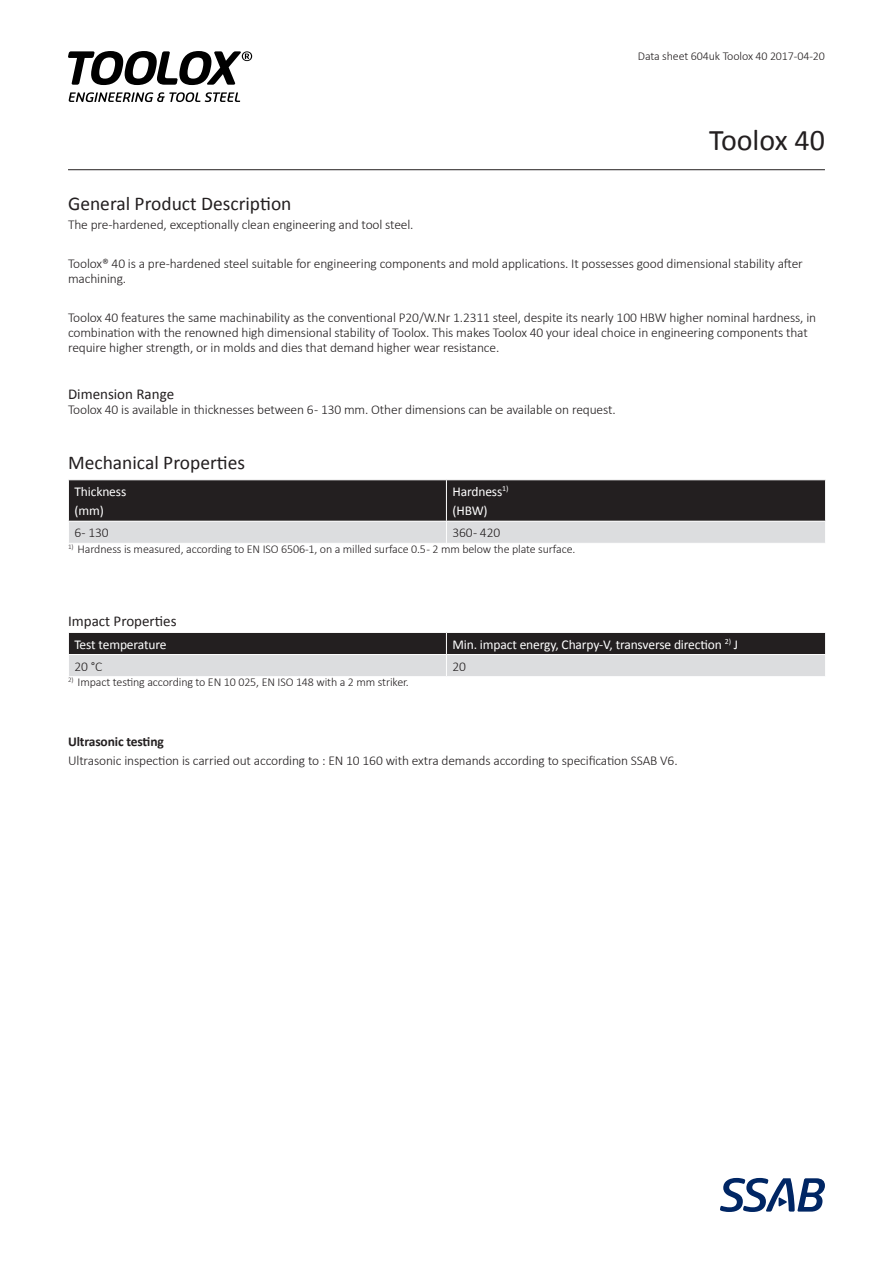
<style>
.page{position:relative;width:893px;height:1263px;background:#fff}
.page>*{position:absolute;margin:0;border:0;box-sizing:border-box;transform-origin:0 0}
.Product_name{font:30px "Calibri";color:#231f20}
.Heading{font:19.5px "Calibri";color:#231f20}
.Sub_heading{font:15px "Calibri";color:#231f20}
.Body_text{font:300 13.5px/15px "Calibri";letter-spacing:-.01em;color:#231f20}
.Table_heading{font:13.5px "Calibri";letter-spacing:-.01em;color:#fff}
.Table_text{font:300 13.5px "Calibri";letter-spacing:-.01em;color:#231f20}
.Body_text-2{font:700 13.5px "Calibri";letter-spacing:-.01em;color:#231f20}
.Foot_note{font:300 12px "Calibri";letter-spacing:-.01em;color:#231f20}
</style>
<div class="page">
<hr style="left:68px;top:169px;width:757px;height:1px;background:#231f20">
<svg style="left:720px;top:1178px;width:105px;height:34px"></svg>
<svg style="left:68px;top:51px;width:184px;height:34px"></svg>
<svg style="left:69px;top:92px;width:171px;height:10px"></svg>
<svg style="left:68px;top:480px;width:758px;height:63px;background:#666465"></svg>
<svg style="left:68px;top:632px;width:758px;height:44px;background:#858485"></svg>
<p class="Foot_note" style="left:638px;top:49px;width:188px">Data sheet 604uk Toolox 40 2017-04-20</p>
<p class="Product_name" style="left:709px;top:119px;width:117px">Toolox 40</p>
<p class="Heading" style="left:68px;top:190px;width:225px">General Product Description</p>
<p class="Body_text" style="left:68px;top:217px;width:347px">The pre-hardened, exceptionally clean engineering and tool steel.</p>
<p class="Body_text" style="left:68px;top:256px;width:736px">Toolox® 40 is a pre-hardened steel suitable for engineering components and mold applications. It possesses good dimensional stability after machining.</p>
<p class="Body_text" style="left:68px;top:309px;width:750px">Toolox 40 features the same machinability as the conventional P20/W.Nr 1.2311 steel, despite its nearly 100 HBW higher nominal hardness, in combination with the renowned high dimensional stability of Toolox. This makes Toolox 40 your ideal choice in engineering components that require higher strength, or in molds and dies that demand higher wear resistance.</p>
<p class="Sub_heading" style="left:68px;top:383px;width:108px">Dimension Range</p>
<p class="Body_text" style="left:68px;top:402px;width:549px">Toolox 40 is available in thicknesses between 6 - 130 mm. Other dimensions can be available on request.</p>
<p class="Heading" style="left:68px;top:449px;width:179px">Mechanical Properties</p>
<p class="Table_heading" style="left:74px;top:482px;width:53px">Thickness</p>
<p class="Table_heading" style="left:74px;top:501px;width:31px">(mm)</p>
<p class="Table_heading" style="left:452px;top:482px;width:58px">Hardness<sup>1)</sup></p>
<p class="Table_heading" style="left:452px;top:501px;width:37px">(HBW)</p>
<p class="Table_text" style="left:74px;top:524px;width:36px">6 - 130</p>
<p class="Table_text" style="left:452px;top:524px;width:49px">360 - 420</p>
<p class="Foot_note" style="left:68px;top:541px;width:509px"><sup>1)</sup> Hardness is measured, according to EN ISO 6506-1, on a milled surface 0.5 - 2 mm below the plate surface.</p>
<p class="Sub_heading" style="left:68px;top:611px;width:110px">Impact Properties</p>
<p class="Table_heading" style="left:74px;top:635px;width:94px">Test temperature</p>
<p class="Table_heading" style="left:452px;top:635px;width:287px">Min. impact energy, Charpy-V, transverse direction <sup>2)</sup> J</p>
<p class="Table_text" style="left:74px;top:658px;width:29px">20 °C</p>
<p class="Table_text" style="left:452px;top:658px;width:15px">20</p>
<p class="Foot_note" style="left:68px;top:675px;width:342px"><sup>2)</sup> Impact testing according to EN 10 025, EN ISO 148 with a 2 mm striker.</p>
<p class="Body_text-2" style="left:68px;top:731px;width:97px">Ultrasonic testing</p>
<p class="Body_text" style="left:68px;top:753px;width:611px">Ultrasonic inspection is carried out according to : EN 10 160 with extra demands according to specification SSAB V6.</p>
</div>
